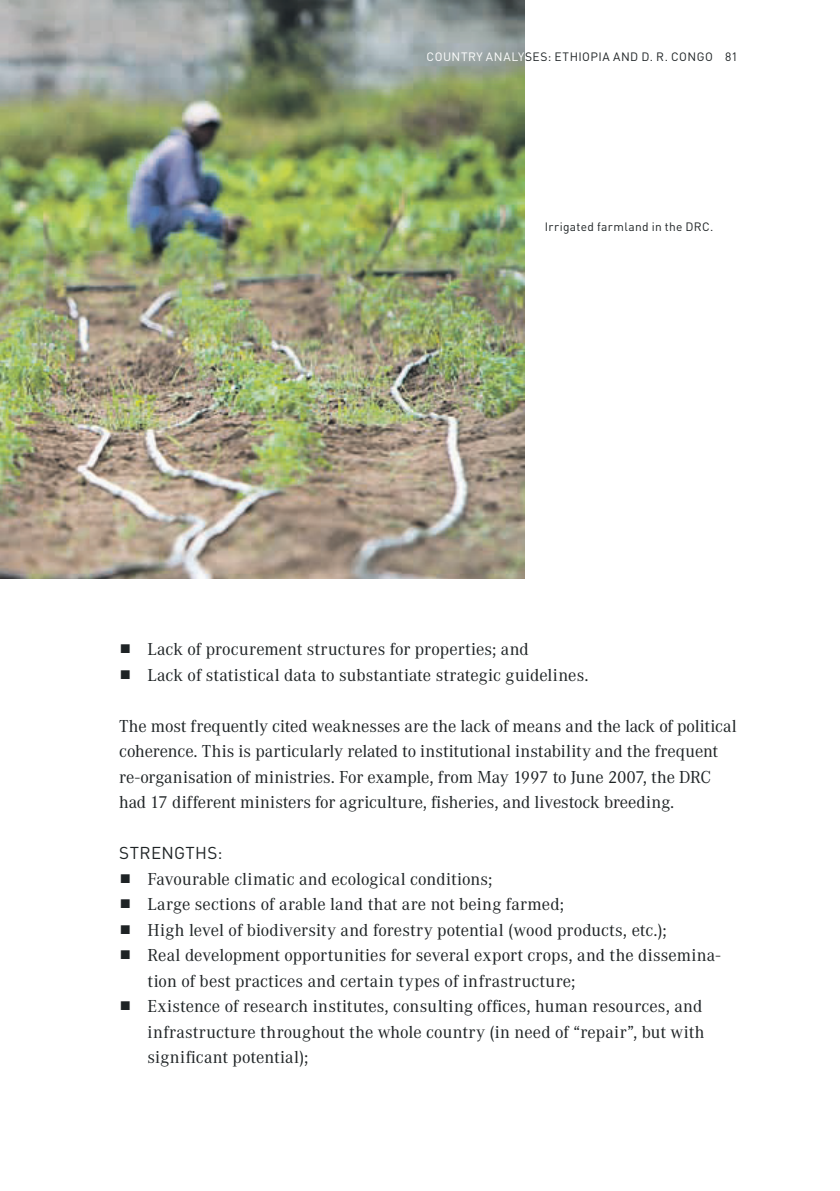
<style>
.page{position:relative;width:840px;height:1191px;background:#fff}
.page>*{position:absolute;margin:0;border:0;box-sizing:border-box;transform-origin:0 0}
.t1{font:18px/25.6px "Corporate A";letter-spacing:.005em;color:#1e2325}
.t2{font:17px "DIN";letter-spacing:.02em;color:#1e2325}
.t3{font:12px "DIN";letter-spacing:.035em;color:#1e2325}
.s1{color:#fff}
</style>
<div class="page">
<img style="left:0;top:0;width:524px;height:578px">
<p class="t3" style="left:426px;top:52px;width:312px"><span class="s1">COUNTRY ANALY</span>SES: ETHIOPIA AND D. R. CONGO 81</p>
<p class="t3" style="left:544px;top:222px;width:170px">Irrigated farmland in the DRC.</p>
<p class="t1" style="left:147px;top:638px;width:442px">Lack of procurement structures for properties; and<br>Lack of statistical data to substantiate strategic guidelines.</p>
<p class="t1" style="left:119px;top:714px;width:618px">The most frequently cited weaknesses are the lack of means and the lack of political coherence. This is particularly related to institutional instability and the frequent re-organisation of ministries. For example, from May 1997 to June 2007, the DRC had 17 different ministers for agriculture, fisheries, and livestock breeding.</p>
<p class="t2" style="left:119px;top:847px;width:105px">STRENGTHS:</p>
<p class="t1" style="left:147px;top:867px;width:574px">Favourable climatic and ecological conditions;<br>Large sections of arable land that are not being farmed;<br>High level of biodiversity and forestry potential (wood products, etc.);<br>Real development opportunities for several export crops, and the dissemina&shy;tion of best practices and certain types of infrastructure;<br>Existence of research institutes, consulting offices, human resources, and infrastructure throughout the whole country (in need of “repair”, but with significant potential);</p>
</div>
